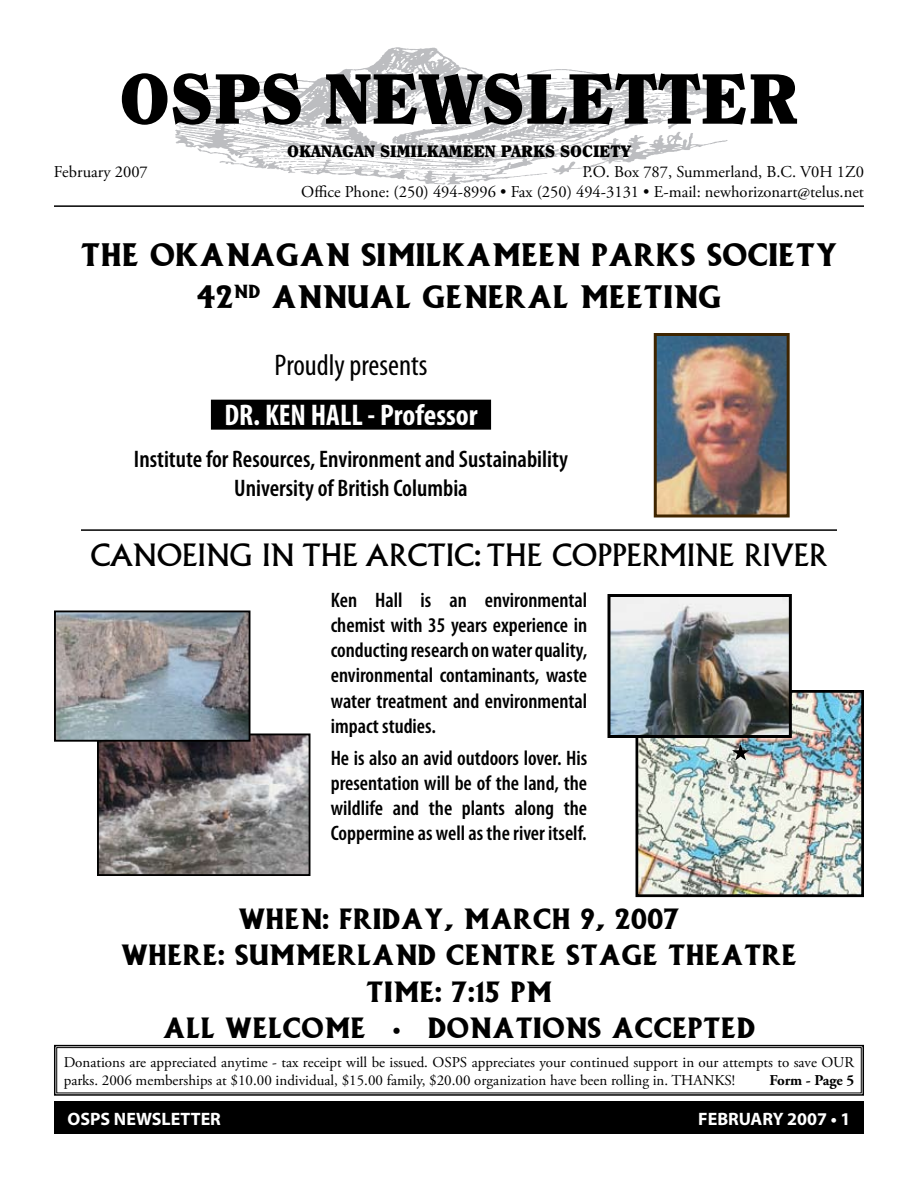
<style>
.page{position:relative;width:918px;height:1188px;background:#fff}
.page>*{position:absolute;margin:0;border:0;box-sizing:border-box;transform-origin:0 0}
.t1{font:900 70.5px "Clearface";color:#000}
.t2{font:900 30px/41.4px "Albertus";color:#000;text-align:center}
.t3{font:30px "Albertus";color:#000}
.t4{font:700 condensed 30px "Myriad Pro";color:#fff}
.t5{font:condensed 30px "Myriad Pro";color:#000}
.t6{font:900 27px/36.6px "Albertus";color:#000;text-align:center}
.t7{font:600 condensed 24px/28.8px "Myriad Pro";color:#000;text-align:center}
.t8{font:600 condensed 21px/25.2px "Myriad Pro";color:#000;text-align:justify}
.t9{font:700 18px "Myriad Pro";color:#fff}
.t10{font:16.5px/19.8px "Adobe Garamond Pro";color:#000;text-align:right}
.t11{font:900 16.5px "Clearface";color:#000}
.t12{font:15px/18px "Adobe Garamond Pro";color:#000}
.t13{font:700 15px "Adobe Garamond Pro";letter-spacing:-.01em;color:#000}
</style>
<div class="page">
<div style="left:54px;top:1102px;width:810px;height:32px;background:#000"></div>
<img style="left:174px;top:47px;width:554px;height:138px">
<hr style="left:54px;top:205px;width:810px;height:2px;background:#000">
<svg style="left:54px;top:1044px;width:810px;height:52px"></svg>
<div style="left:56px;top:1047px;width:806px;height:46px;border:1px solid #000"></div>
<img style="left:640px;top:694px;width:220px;height:199px">
<div style="left:636px;top:690px;width:228px;height:207px;border:3px solid #000"></div>
<div style="left:211px;top:400px;width:280px;height:30px;background:#000"></div>
<hr style="left:81px;top:529px;width:756px;height:2px;background:#000">
<img style="left:658px;top:337px;width:128px;height:177px">
<div style="left:654px;top:333px;width:136px;height:185px;border:3px solid #3f2500"></div>
<img style="left:612px;top:598px;width:176px;height:136px">
<div style="left:608px;top:594px;width:184px;height:144px;border:3px solid #000"></div>
<img style="left:100px;top:736px;width:207px;height:137px">
<div style="left:97px;top:733px;width:213px;height:143px;border:2px solid #000"></div>
<img style="left:57px;top:614px;width:190px;height:125px">
<div style="left:54px;top:611px;width:196px;height:131px;border:2px solid #000"></div>
<svg style="left:732px;top:744px;width:17px;height:16px"></svg>
<h1 class="t1" style="left:119px;top:55px;width:681px">OSPS NEWSLETTER</h1>
<p class="t11" style="left:287px;top:141px;width:345px">OKANAGAN SIMILKAMEEN PARKS SOCIETY</p>
<p class="t10" style="left:54px;top:162px;width:95px">February 2007</p>
<p class="t10" style="left:301px;top:162px;width:564px">P.O. Box 787, Summerland, B.C. V0H 1Z0<br>Office Phone: (250) 494-8996 • Fax (250) 494-3131 • E-mail: newhorizonart@telus.net</p>
<h2 class="t2" style="left:81px;top:233px;width:758px">THE OKANAGAN SIMILKAMEEN PARKS SOCIETY<br>42<sup>ND</sup> ANNUAL GENERAL MEETING</h2>
<h2 class="t5" style="left:275px;top:349px;width:154px">Proudly presents</h2>
<h2 class="t4" style="left:224px;top:398px;width:255px">DR. KEN HALL - Professor</h2>
<p class="t7" style="left:134px;top:445px;width:436px">Institute for Resources, Environment and Sustainability<br>University of British Columbia</p>
<h2 class="t3" style="left:90px;top:537px;width:739px">CANOEING IN THE ARCTIC: THE COPPERMINE RIVER</h2>
<p class="t8" style="left:331px;top:588px;width:258px">Ken Hall is an environmental chemist with 35 years experience in conducting research on water quality, environmental contaminants, waste water treatment and environmental impact studies.</p>
<p class="t8" style="left:331px;top:745px;width:258px">He is also an avid outdoors lover. His presentation will be of the land, the wildlife and the plants along the Coppermine as well as the river itself.</p>
<p class="t6" style="left:121px;top:899px;width:678px">WHEN: FRIDAY, MARCH 9, 2007<br>WHERE: SUMMERLAND CENTRE STAGE THEATRE<br>TIME: 7:15 PM<br>ALL WELCOME • DONATIONS ACCEPTED</p>
<p class="t12" style="left:64px;top:1053px;width:792px">Donations are appreciated anytime - tax receipt will be issued. OSPS appreciates your continued support in our attempts to save OUR parks. 2006 memberships at $10.00 individual, $15.00 family, $20.00 organization have been rolling in. THANKS!</p>
<p class="t13" style="left:769px;top:1071px;width:86px">Form - Page 5</p>
<p class="t9" style="left:68px;top:1107px;width:155px">OSPS NEWSLETTER</p>
<p class="t9" style="left:698px;top:1107px;width:154px">FEBRUARY 2007 • 1</p>
</div>
